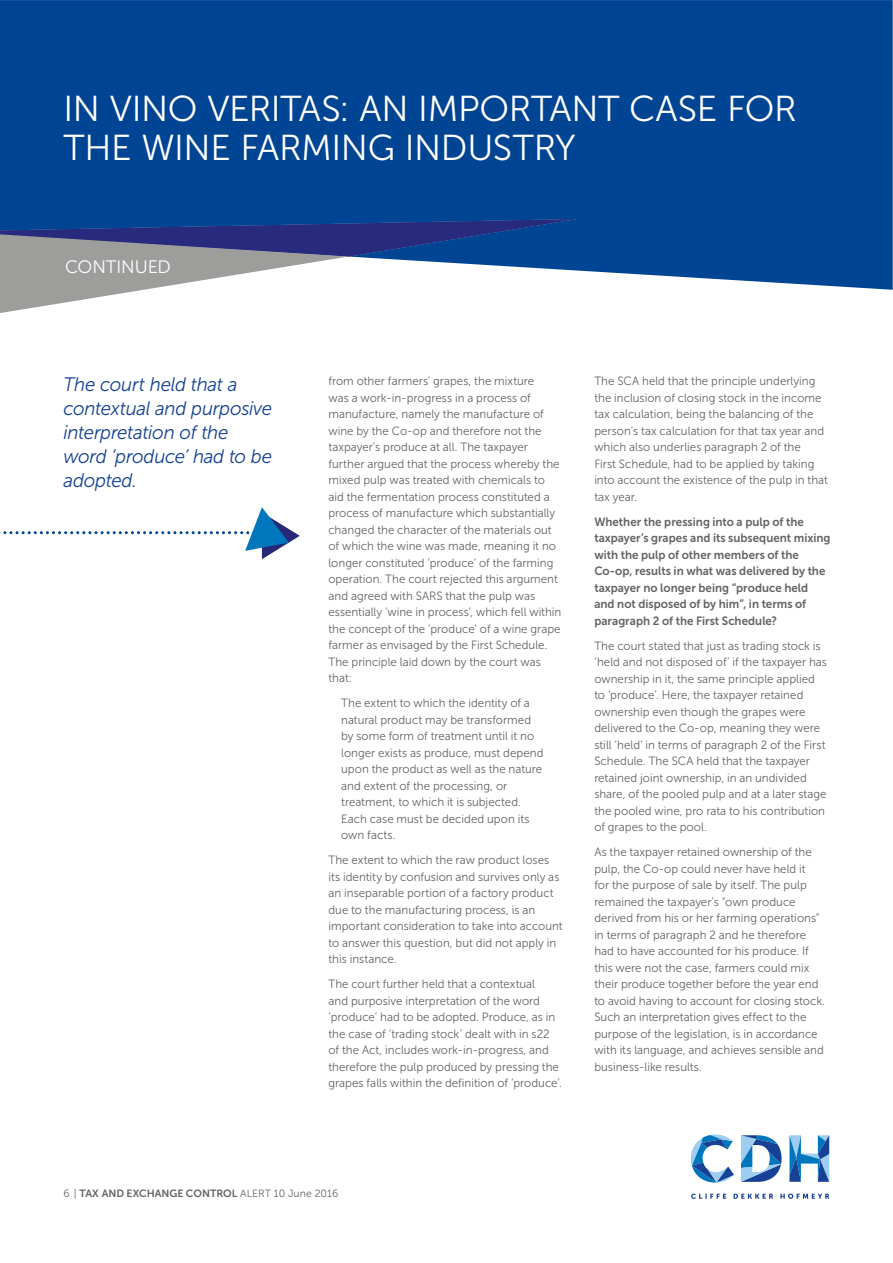
<style>
.page{position:relative;width:893px;height:1263px;background:#fff}
.page>*{position:absolute;margin:0;border:0;box-sizing:border-box;transform-origin:0 0}
.t1{font:36px/39px "Museo Sans 300";letter-spacing:-.01em;color:#fff}
.t2{font:italic 19.5px/24px "Museo Sans 300";letter-spacing:-.015em;color:#164194;scale:.96 1}
.t3{font:18px "Museo Sans 300";letter-spacing:-.005em;color:#fff}
.t4{font:12px/16.5px "Museo Sans 300";color:#646363;scale:.96 1}
.t5{font:12px/16.5px "Museo Sans 700";color:#646363;scale:.96 1}
.t6{font:10.5px "Museo Sans 700";color:#646363}
.s1{font-family:"Museo Sans 300"}
</style>
<div class="page">
<div style="left:0;top:0;width:892px;height:290px;background:#004593"></div>
<svg style="left:0;top:217px;width:576px;height:96px"></svg>
<svg style="left:691px;top:1194px;width:138px;height:5px"></svg>
<svg style="left:789px;top:1135px;width:40px;height:47px"></svg>
<svg style="left:691px;top:1135px;width:43px;height:48px"></svg>
<svg style="left:741px;top:1135px;width:40px;height:47px"></svg>
<svg style="left:0;top:507px;width:300px;height:52px"></svg>
<h1 class="t1" style="left:64px;top:93px;width:734px">IN VINO VERITAS: AN IMPORTANT CASE FOR<br>THE WINE FARMING INDUSTRY</h1>
<h3 class="t3" style="left:65px;top:260px;width:107px">CONTINUED</h3>
<h2 class="t2" style="left:64px;top:374px;width:219px">The court held that a contextual and purposive interpretation of the word ‘produce’ had to be adopted.</h2>
<p class="t4" style="left:328px;top:374px;width:244px">from other farmers’ grapes, the mixture<br>was a work-in-progress in a process of manufacture, namely the manufacture of wine by the Co-op and therefore not the taxpayer’s produce at all. The taxpayer further argued that the process whereby the mixed pulp was treated with chemicals to aid the fermentation process constituted a process of manufacture which substantially changed the character of the materials out of which the wine was made, meaning it no longer constituted ‘produce’ of the farming operation. The court rejected this argument and agreed with SARS that the pulp was essentially ‘wine in process’, which fell within the concept of the ‘produce’ of a wine grape farmer as envisaged by the First Schedule.<br>The principle laid down by the court was that:</p>
<p class="t4" style="left:341px;top:696px;width:212px">The extent to which the identity of a natural product may be transformed by some form of treatment until it no longer exists as produce, must depend upon the product as well as the nature and extent of the processing, or treatment, to which it is subjected.<br>Each case must be decided upon its own facts.</p>
<p class="t4" style="left:328px;top:853px;width:245px">The extent to which the raw product loses its identity by confusion and survives only as an inseparable portion of a factory product due to the manufacturing process, is an important consideration to take into account to answer this question, but did not apply in this instance.</p>
<p class="t4" style="left:328px;top:977px;width:245px">The court further held that a contextual<br>and purposive interpretation of the word ‘produce’ had to be adopted. Produce, as in the case of ‘trading stock’ dealt with in s22 of the Act, includes work-in-progress, and therefore the pulp produced by pressing the grapes falls within the definition of ‘produce’.</p>
<p class="t4" style="left:594px;top:374px;width:245px">The SCA held that the principle underlying the inclusion of closing stock in the income tax calculation, being the balancing of the person’s tax calculation for that tax year and which also underlies paragraph 2 of the<br>First Schedule, had to be applied by taking into account the existence of the pulp in that tax year.</p>
<p class="t5" style="left:594px;top:515px;width:247px">Whether the pressing into a pulp of the taxpayer’s grapes and its subsequent mixing with the pulp of other members of the Co-op, results in what was delivered by the taxpayer no longer being “produce held and not disposed of by him”, in terms of paragraph 2 of the First Schedule?</p>
<p class="t4" style="left:594px;top:639px;width:244px">The court stated that just as trading stock is ‘held and not disposed of’ if the taxpayer has ownership in it, the same principle applied to ‘produce’. Here, the taxpayer retained ownership even though the grapes were delivered to the Co-op, meaning they were still ‘held’ in terms of paragraph 2 of the First Schedule. The SCA held that the taxpayer retained joint ownership, in an undivided share, of the pooled pulp and at a later stage the pooled wine, pro rata to his contribution of grapes to the pool.</p>
<p class="t4" style="left:594px;top:845px;width:242px">As the taxpayer retained ownership of the pulp, the Co-op could never have held it<br>for the purpose of sale by itself. The pulp remained the taxpayer’s “own produce derived from his or her farming operations” in terms of paragraph 2 and he therefore had to have accounted for his produce. If this were not the case, farmers could mix their produce together before the year end to avoid having to account for closing stock.<br>Such an interpretation gives effect to the purpose of the legislation, is in accordance with its language, and achieves sensible and business-like results.</p>
<p class="t6" style="left:64px;top:1189px;width:276px"><span class="s1">6 |</span> TAX AND EXCHANGE CONTROL <span class="s1">ALERT 10 June 2016</span></p>
</div>
